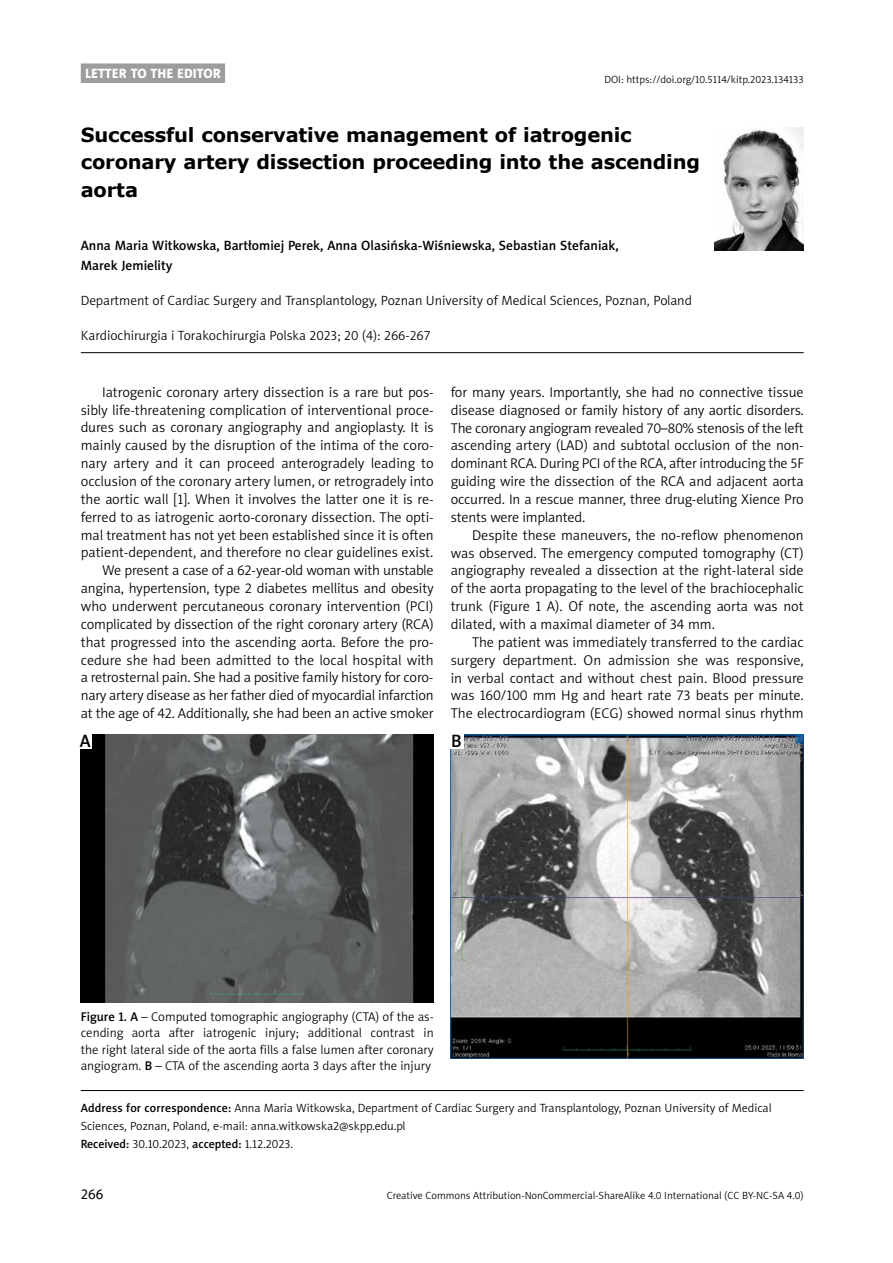
<style>
.page{position:relative;width:893px;height:1263px;background:#fff}
.page>*{position:absolute;margin:0;border:0;box-sizing:border-box;transform-origin:0 0}
.t1{font:700 19.5px/27px "Verdana";letter-spacing:-.01em;color:#000}
.t2{font:18px "Naomi Sans EFNTT Medium";color:#000}
.t3{font:14.25px/17.9px "Naomi Sans EFNTT Light";color:#000;text-align:justify}
.t4{font:14.25px "Naomi Sans EFNTT";color:#000}
.t5{font:13.5px "Naomi Sans EFNTT Light";color:#000}
.t6{font:13.5px/19.5px "Naomi Sans EFNTT Medium";color:#000}
.t7{font:13.5px "Naomi Sans EFNTT Heavy";color:#fff}
.t8{font:12.75px/16.5px "Naomi Sans EFNTT Light";color:#000;text-align:justify}
.t9{font:12px/18px "Naomi Sans EFNTT Light";color:#000}
.t10{font:10.5px "Naomi Sans EFNTT Light";color:#000}
.s1{font-family:"Naomi Sans EFNTT Medium"}
</style>
<div class="page">
<hr style="left:81px;top:352px;width:723px;height:1px;background:#000">
<img style="left:714px;top:128px;width:90px;height:123px">
<div style="left:81px;top:63px;width:144px;height:20px;background:#9d9d9c"></div>
<hr style="left:81px;top:1090px;width:723px;height:1px;background:#000">
<img style="left:81px;top:734px;width:353px;height:268px">
<img style="left:451px;top:734px;width:353px;height:324px">
<div style="left:78px;top:733px;width:14px;height:15px;background:#fff"></div>
<div style="left:450px;top:733px;width:13px;height:15px;background:#fff"></div>
<p class="t7" style="left:85px;top:65px;width:137px">LETTER TO THE EDITOR</p>
<p class="t10" style="left:604px;top:73px;width:201px">DOI: https://doi.org/10.5114/kitp.2023.134133</p>
<h1 class="t1" style="left:81px;top:121px;width:621px">Successful conservative management of iatrogenic coronary artery dissection proceeding into the ascending aorta</h1>
<p class="t6" style="left:81px;top:236px;width:539px">Anna Maria Witkowska, Bartłomiej Perek, Anna Olasińska-Wiśniewska, Sebastian Stefaniak,<br>Marek Jemielity</p>
<p class="t5" style="left:81px;top:292px;width:613px">Department of Cardiac Surgery and Transplantology, Poznan University of Medical Sciences, Poznan, Poland</p>
<p class="t5" style="left:81px;top:327px;width:351px">Kardiochirurgia i Torakochirurgia Polska 2023; 20 (4): 266-267</p>
<p class="t3" style="left:81px;top:383px;width:354px;text-align:right">Iatrogenic coronary artery dissection is a rare but pos&shy;sibly life-threatening complication of interventional proce&shy;dures such as coronary angiography and angioplasty. It is mainly caused by the disruption of the intima of the coro&shy;nary artery and it can proceed anterogradely leading to occlusion of the coronary artery lumen, or retrogradely into the aortic wall [1]. When it involves the latter one it is re&shy;ferred to as iatrogenic aorto-coronary dissection. The opti&shy;mal treatment has not yet been established since it is often patient-dependent, and therefore no clear guidelines exist.<br>We present a case of a 62-year-old woman with unstable angina, hypertension, type 2 diabetes mellitus and obesity who underwent percutaneous coronary intervention (PCI) complicated by dissection of the right coronary artery (RCA) that progressed into the ascending aorta. Before the pro&shy;cedure she had been admitted to the local hospital with a retrosternal pain. She had a positive family history for coro&shy;nary artery disease as her father died of myocardial infarction at the age of 42. Additionally, she had been an active smoker</p>
<p class="t3" style="left:451px;top:383px;width:355px">for many years. Importantly, she had no connective tissue disease diagnosed or family history of any aortic disorders.<br>The coronary angiogram revealed 70–80% stenosis of the left ascending artery (LAD) and subtotal occlusion of the non&shy;dominant RCA. During PCI of the RCA, after introducing the 5F guiding wire the dissection of the RCA and adjacent aorta occurred. In a rescue manner, three drug-eluting Xience Pro stents were implanted.</p>
<p class="t3" style="left:451px;top:526px;width:354px;text-indent:21px">Despite these maneuvers, the no-reflow phenomenon was observed. The emergency computed tomography (CT) angiography revealed a dissection at the right-lateral side of the aorta propagating to the level of the brachiocephalic trunk (Figure 1 A). Of note, the ascending aorta was not dilated, with a maximal diameter of 34 mm.</p>
<p class="t3" style="left:451px;top:633px;width:354px;text-indent:21px">The patient was immediately transferred to the cardiac surgery department. On admission she was responsive, in verbal contact and without chest pain. Blood pressure was 160/100 mm Hg and heart rate 73 beats per minute.<br>The electrocardiogram (ECG) showed normal sinus rhythm</p>
<p class="t2" style="left:80px;top:730px;width:12px">A</p>
<p class="t2" style="left:451px;top:730px;width:12px">B</p>
<p class="t8" style="left:81px;top:1008px;width:354px"><span class="s1">Figure 1. A</span> – Computed tomographic angiography (CTA) of the as&shy;cending aorta after iatrogenic injury; additional contrast in the right lateral side of the aorta fills a false lumen after coronary angiogram. <span class="s1">B</span> – CTA of the ascending aorta 3 days after the injury</p>
<p class="t9" style="left:81px;top:1099px;width:692px"><span class="s1">Address for correspondence:</span> Anna Maria Witkowska, Department of Cardiac Surgery and Transplantology, Poznan University of Medical<br>Sciences, Poznan, Poland, e-mail: anna.witkowska2@skpp.edu.pl<br><span class="s1">Received:</span> 30.10.2023, <span class="s1">accepted:</span> 1.12.2023.</p>
<p class="t4" style="left:81px;top:1185px;width:24px">266</p>
<p class="t10" style="left:387px;top:1190px;width:418px">Creative Commons Attribution-NonCommercial-ShareAlike 4.0 International (CC BY-NC-SA 4.0)</p>
</div>
